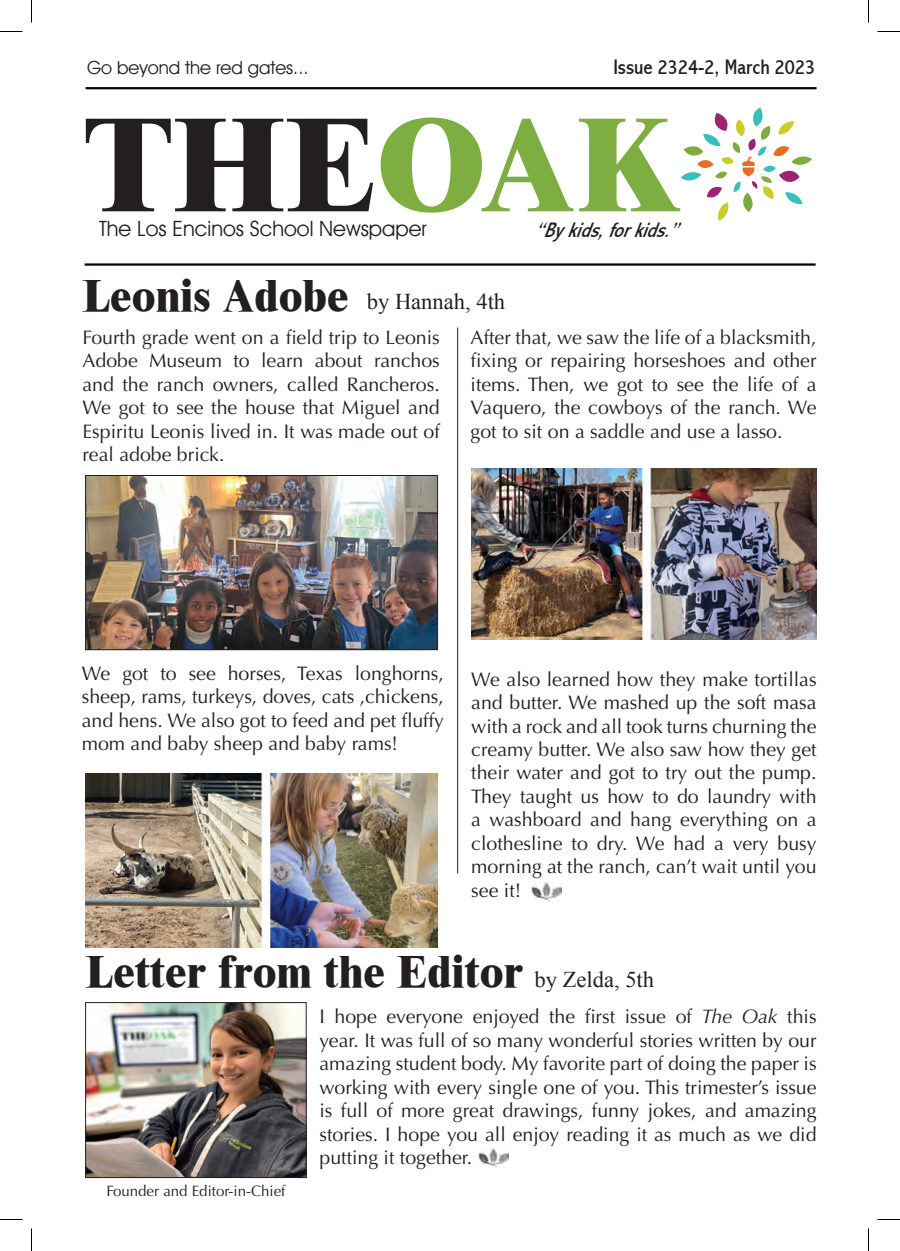
<style>
.page{position:relative;width:900px;height:1251px;background:#fff}
.page>*{position:absolute;margin:0;border:0;box-sizing:border-box;transform-origin:0 0}
.t1{font:800 135.3px "Times New Roman";color:#231f20}
.t2{font:800 45.15px "Times New Roman";color:#231f20}
.t3{font:22.5px "Times New Roman";color:#231f20}
.t4{font:21px "Avant Guard Regular SWFTE";color:#231f20}
.t5{font:condensed 21px "Abadi";color:#231f20}
.t6{font:italic condensed 21px "Abadi";color:#231f20}
.t7{font:19.5px/23.4px "Optima";color:#231f20;text-align:justify}
.t8{font:18px "Avant Guard Regular SWFTE";color:#231f20}
.t9{font:15px "Optima";color:#231f20}
.s1{color:#7eae41}
.s2{font-weight:400;font-size:22.5px}
.s3{font-style:italic}
</style>
<div class="page">
<hr style="left:86px;top:87px;width:731px;height:2px;background:#040503">
<svg style="left:681px;top:107px;width:131px;height:114px"></svg>
<hr style="left:85px;top:263px;width:731px;height:3px;background:#040503">
<img style="left:87px;top:1004px;width:218px;height:172px">
<div style="left:85px;top:1002px;width:222px;height:176px;border:1px solid #231f20"></div>
<hr style="left:457px;top:328px;width:1px;height:545px;background:#231f20">
<img style="left:531px;top:882px;width:30px;height:19px">
<img style="left:478px;top:1149px;width:30px;height:19px">
<img style="left:87px;top:477px;width:349px;height:171px">
<div style="left:85px;top:475px;width:353px;height:175px;border:1px solid #231f20"></div>
<img style="left:471px;top:468px;width:346px;height:171px">
<img style="left:86px;top:773px;width:352px;height:174px">
<svg style="left:0;top:31px;width:22px;height:1px"></svg>
<svg style="left:878px;top:31px;width:22px;height:1px"></svg>
<svg style="left:0;top:1219px;width:22px;height:1px"></svg>
<svg style="left:878px;top:1219px;width:22px;height:1px"></svg>
<svg style="left:31px;top:0;width:1px;height:22px"></svg>
<svg style="left:31px;top:1228px;width:1px;height:23px"></svg>
<svg style="left:868px;top:0;width:1px;height:22px"></svg>
<svg style="left:868px;top:1228px;width:1px;height:23px"></svg>
<p class="t8" style="left:87px;top:56px;width:223px">Go beyond the red gates...</p>
<p class="t5" style="left:613px;top:55px;width:203px">Issue 2324-2, March 2023</p>
<h1 class="t1" style="left:84px;top:85px;width:599px">THE<span class="s1">OAK</span></h1>
<p class="t4" style="left:99px;top:216px;width:329px">The Los Encinos School Newspaper</p>
<p class="t6" style="left:535px;top:218px;width:154px">“Bykids,forkids.”</p>
<h2 class="t2" style="left:82px;top:268px;width:268px">Leonis Adobe</h2>
<p class="t7" style="left:82px;top:326px;width:359px">Fourth grade went on a field trip to Leonis Adobe Museum to learn about ranchos and the ranch owners, called Rancheros.<br>We got to see the house that Miguel and Espiritu Leonis lived in. It was made out of real adobe brick.</p>
<p class="t3" style="left:367px;top:286px;width:140px">by Hannah, 4th</p>
<p class="t7" style="left:471px;top:326px;width:347px">After that, we saw the life of a blacksmith, fixing or repairing horseshoes and other items. Then, we got to see the life of a Vaquero, the cowboys of the ranch. We got to sit on a saddle and use a lasso.</p>
<p class="t7" style="left:82px;top:662px;width:364px">We got to see horses, Texas longhorns, sheep, rams, turkeys, doves, cats ,chickens, and hens. We also got to feed and pet fluffy mom and baby sheep and baby rams!</p>
<p class="t7" style="left:471px;top:668px;width:347px">We also learned how they make tortillas and butter. We mashed up the soft masa with a rock and all took turns churning the creamy butter. We also saw how they get their water and got to try out the pump.<br>They taught us how to do laundry with a washboard and hang everything on a clothesline to dry. We had a very busy morning at the ranch, can’t wait until you see it!</p>
<h2 class="t2" style="left:86px;top:945px;width:570px">Letter from the Editor <span class="s2">by Zelda, 5th</span></h2>
<p class="t7" style="left:320px;top:1005px;width:499px">I hope everyone enjoyed the first issue of <span class="s3">The Oak</span> this year. It was full of so many wonderful stories written by our amazing student body. My favorite part of doing the paper is working with every single one of you. This trimester’s issue is full of more great drawings, funny jokes, and amazing stories. I hope you all enjoy reading it as much as we did putting it together.</p>
<p class="t9" style="left:106px;top:1182px;width:181px">Founder and Editor-in-Chief</p>
</div>
